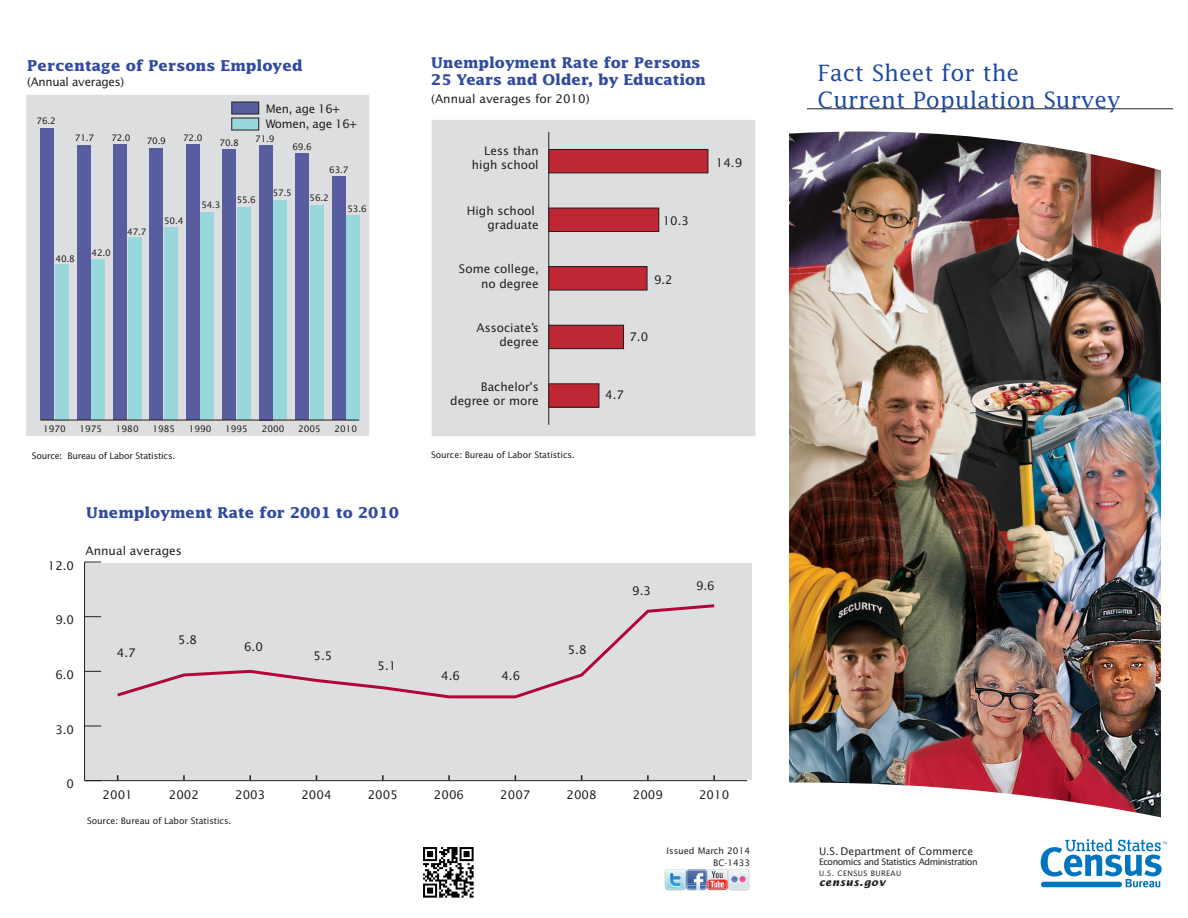
<style>
.page{position:relative;width:1188px;height:918px;background:#fff}
.page>*{position:absolute;margin:0;border:0;box-sizing:border-box;transform-origin:0 0}
.t1{font:22.5px/27px "Lucida";color:#204aa0}
.t2{font:700 15px "Lucida";color:#314b9f}
.t3{font:700 14.85px/17.9px "Lucida";color:#314b9f}
.t4{font:11.85px/14.2px "Lucida Sans";color:#231f20;text-align:right}
.t5{font:11.7px/15px "Lucida Sans";letter-spacing:-.025em;color:#231f20}
.t6{font:10.5px "Lucida Sans";color:#231f20}
.t7{font:italic 700 10.5px "Lucida Sans";letter-spacing:.05em;color:#231f20}
.t8{font:9px "Lucida Sans";letter-spacing:-.025em;color:#231f20}
.t9{font:9px "Lucida Sans";letter-spacing:-.05em;color:#231f20}
.t10{font:9px "Lucida Sans";color:#231f20}
.t11{font:8.85px "Lucida Sans";letter-spacing:-.01em;color:#231f20}
.t12{font:7.5px "Lucida Sans";letter-spacing:.05em;color:#231f20}
</style>
<div class="page">
<hr style="left:807px;top:109px;width:366px;height:1px;background:#231f20">
<div style="left:25px;top:94px;width:345px;height:343px;background:#dddee0"></div>
<div style="left:25px;top:93px;width:346px;height:345px;border:2px solid #fff"></div>
<div style="left:232px;top:102px;width:27px;height:12px;background:#585da0"></div>
<div style="left:231px;top:102px;width:28px;height:12px;border:1px solid #231f20"></div>
<div style="left:232px;top:118px;width:27px;height:12px;background:#98d7dc"></div>
<div style="left:231px;top:118px;width:28px;height:12px;border:1px solid #231f20"></div>
<div style="left:55px;top:264px;width:13px;height:156px;background:#98d7dc"></div>
<div style="left:92px;top:259px;width:13px;height:161px;background:#98d7dc"></div>
<div style="left:128px;top:238px;width:13px;height:182px;background:#98d7dc"></div>
<div style="left:165px;top:227px;width:13px;height:193px;background:#98d7dc"></div>
<div style="left:201px;top:212px;width:13px;height:208px;background:#98d7dc"></div>
<div style="left:237px;top:207px;width:13px;height:213px;background:#98d7dc"></div>
<div style="left:274px;top:200px;width:13px;height:220px;background:#98d7dc"></div>
<div style="left:310px;top:205px;width:13px;height:215px;background:#98d7dc"></div>
<div style="left:347px;top:215px;width:13px;height:205px;background:#98d7dc"></div>
<div style="left:41px;top:129px;width:13px;height:291px;background:#585da0"></div>
<div style="left:77px;top:146px;width:13px;height:274px;background:#585da0"></div>
<div style="left:114px;top:145px;width:13px;height:275px;background:#585da0"></div>
<div style="left:150px;top:149px;width:13px;height:271px;background:#585da0"></div>
<div style="left:186px;top:145px;width:13px;height:275px;background:#585da0"></div>
<div style="left:223px;top:149px;width:13px;height:271px;background:#585da0"></div>
<div style="left:259px;top:145px;width:13px;height:275px;background:#585da0"></div>
<div style="left:296px;top:154px;width:13px;height:266px;background:#585da0"></div>
<div style="left:332px;top:176px;width:13px;height:244px;background:#585da0"></div>
<hr style="left:41px;top:420px;width:318px;height:1px;background:#251a05">
<div style="left:431px;top:119px;width:325px;height:318px;background:#dddee0"></div>
<div style="left:430px;top:119px;width:327px;height:318px;border:1px solid #fff"></div>
<hr style="left:548px;top:132px;width:1px;height:293px;background:#231f20">
<div style="left:549px;top:149px;width:159px;height:24px;background:#be2734"></div>
<div style="left:548px;top:149px;width:160px;height:24px;border:1px solid #231f20"></div>
<div style="left:549px;top:208px;width:110px;height:23px;background:#be2734"></div>
<div style="left:548px;top:208px;width:111px;height:24px;border:1px solid #231f20"></div>
<div style="left:549px;top:267px;width:98px;height:23px;background:#be2734"></div>
<div style="left:548px;top:266px;width:99px;height:24px;border:1px solid #231f20"></div>
<div style="left:549px;top:325px;width:75px;height:24px;background:#be2734"></div>
<div style="left:548px;top:325px;width:76px;height:24px;border:1px solid #231f20"></div>
<div style="left:549px;top:384px;width:50px;height:23px;background:#be2734"></div>
<div style="left:548px;top:383px;width:51px;height:25px;border:1px solid #231f20"></div>
<div style="left:86px;top:563px;width:666px;height:217px;background:#dddee0"></div>
<hr style="left:85px;top:780px;width:662px;height:1px;background:#231f20">
<svg style="left:183px;top:775px;width:2px;height:6px"></svg>
<svg style="left:249px;top:775px;width:2px;height:6px"></svg>
<svg style="left:382px;top:775px;width:2px;height:6px"></svg>
<svg style="left:448px;top:775px;width:2px;height:6px"></svg>
<svg style="left:647px;top:775px;width:2px;height:6px"></svg>
<svg style="left:713px;top:775px;width:2px;height:6px"></svg>
<hr style="left:84px;top:562px;width:1px;height:219px;background:#231f20">
<svg style="left:85px;top:726px;width:16px;height:1px"></svg>
<svg style="left:85px;top:671px;width:16px;height:1px"></svg>
<svg style="left:85px;top:616px;width:16px;height:1px"></svg>
<svg style="left:85px;top:562px;width:16px;height:1px"></svg>
<svg style="left:117px;top:604px;width:597px;height:94px"></svg>
<svg style="left:1041px;top:839px;width:126px;height:48px"></svg>
<img style="left:789px;top:132px;width:372px;height:685px">
<img style="left:423px;top:847px;width:51px;height:51px">
<svg style="left:665px;top:869px;width:84px;height:21px;background:#b6b9ca"></svg>
<p class="t2" style="left:27px;top:57px;width:277px">Percentage of Persons Employed</p>
<p class="t5" style="left:27px;top:75px;width:98px">(Annual averages)</p>
<p class="t8" style="left:37px;top:116px;width:21px">76.2</p>
<p class="t8" style="left:75px;top:133px;width:21px">71.7</p>
<p class="t8" style="left:111px;top:132px;width:21px">72.0</p>
<p class="t8" style="left:147px;top:136px;width:21px">70.9</p>
<p class="t8" style="left:183px;top:133px;width:21px">72.0</p>
<p class="t8" style="left:220px;top:137px;width:21px">70.8</p>
<p class="t5" style="left:266px;top:102px;width:93px">Men, age 16+<br>Women, age 16+</p>
<p class="t8" style="left:255px;top:133px;width:21px">71.9</p>
<p class="t8" style="left:293px;top:142px;width:21px">69.6</p>
<p class="t8" style="left:329px;top:165px;width:21px">63.7</p>
<p class="t8" style="left:56px;top:253px;width:21px">40.8</p>
<p class="t8" style="left:92px;top:248px;width:21px">42.0</p>
<p class="t8" style="left:127px;top:226px;width:21px">47.7</p>
<p class="t8" style="left:164px;top:215px;width:21px">50.4</p>
<p class="t8" style="left:201px;top:200px;width:21px">54.3</p>
<p class="t8" style="left:237px;top:194px;width:21px">55.6</p>
<p class="t8" style="left:273px;top:188px;width:21px">57.5</p>
<p class="t8" style="left:310px;top:192px;width:21px">56.2</p>
<p class="t8" style="left:347px;top:204px;width:21px">53.6</p>
<p class="t8" style="left:43px;top:423px;width:24px">1970</p>
<p class="t8" style="left:80px;top:423px;width:24px">1975</p>
<p class="t8" style="left:116px;top:423px;width:24px">1980</p>
<p class="t8" style="left:152px;top:423px;width:24px">1985</p>
<p class="t8" style="left:189px;top:423px;width:24px">1990</p>
<p class="t8" style="left:225px;top:423px;width:24px">1995</p>
<p class="t8" style="left:262px;top:423px;width:24px">2000</p>
<p class="t8" style="left:298px;top:423px;width:24px">2005</p>
<p class="t8" style="left:335px;top:423px;width:24px">2010</p>
<p class="t8" style="left:32px;top:450px;width:145px">Source: Bureau of Labor Statistics.</p>
<p class="t3" style="left:86px;top:503px;width:314px">Unemployment Rate for 2001 to 2010</p>
<p class="t4" style="left:48px;top:559px;width:28px">12.0</p>
<p class="t4" style="left:85px;top:544px;width:98px">Annual averages</p>
<p class="t4" style="left:55px;top:613px;width:20px">9.0</p>
<p class="t4" style="left:55px;top:668px;width:20px">6.0</p>
<p class="t4" style="left:117px;top:646px;width:21px">4.7</p>
<p class="t4" style="left:178px;top:633px;width:20px">5.8</p>
<p class="t4" style="left:55px;top:722px;width:20px">3.0</p>
<p class="t4" style="left:67px;top:777px;width:9px">0</p>
<p class="t4" style="left:244px;top:640px;width:20px">6.0</p>
<p class="t4" style="left:314px;top:649px;width:20px">5.5</p>
<p class="t4" style="left:378px;top:659px;width:20px">5.1</p>
<p class="t3" style="left:431px;top:53px;width:276px">Unemployment Rate for Persons<br>25 Years and Older, by Education</p>
<p class="t4" style="left:431px;top:92px;width:160px">(Annual averages for 2010)</p>
<p class="t4" style="left:472px;top:144px;width:68px">Less than high school</p>
<p class="t4" style="left:488px;top:204px;width:53px;text-align:left;text-indent:-21px">High school graduate</p>
<p class="t4" style="left:459px;top:262px;width:81px">Some college, no degree</p>
<p class="t4" style="left:477px;top:321px;width:64px">Associate’s degree</p>
<p class="t4" style="left:450px;top:379px;width:90px">Bachelor's degree or more</p>
<p class="t4" style="left:663px;top:214px;width:28px">10.3</p>
<p class="t4" style="left:654px;top:273px;width:20px">9.2</p>
<p class="t4" style="left:629px;top:330px;width:20px">7.0</p>
<p class="t4" style="left:605px;top:388px;width:20px">4.7</p>
<p class="t11" style="left:431px;top:450px;width:145px">Source: Bureau of Labor Statistics.</p>
<p class="t4" style="left:716px;top:156px;width:28px">14.9</p>
<p class="t4" style="left:441px;top:669px;width:20px">4.6</p>
<p class="t4" style="left:501px;top:669px;width:20px">4.6</p>
<p class="t4" style="left:568px;top:643px;width:20px">5.8</p>
<p class="t4" style="left:632px;top:584px;width:20px">9.3</p>
<p class="t4" style="left:696px;top:579px;width:20px">9.6</p>
<p class="t4" style="left:103px;top:788px;width:32px">2001</p>
<p class="t4" style="left:169px;top:788px;width:32px">2002</p>
<p class="t4" style="left:235px;top:788px;width:32px">2003</p>
<p class="t4" style="left:301px;top:788px;width:32px">2004</p>
<p class="t4" style="left:368px;top:788px;width:32px">2005</p>
<p class="t4" style="left:434px;top:788px;width:32px">2006</p>
<p class="t4" style="left:500px;top:788px;width:32px">2007</p>
<p class="t4" style="left:567px;top:788px;width:32px">2008</p>
<p class="t4" style="left:633px;top:788px;width:32px">2009</p>
<p class="t4" style="left:699px;top:788px;width:32px">2010</p>
<p class="t8" style="left:87px;top:815px;width:146px">Source: Bureau of Labor Statistics.</p>
<p class="t10" style="left:667px;top:846px;width:85px">Issued March 2014</p>
<p class="t8" style="left:713px;top:857px;width:39px">BC-1433</p>
<p class="t1" style="left:818px;top:59px;width:305px">Fact Sheet for the<br>Current Population Survey</p>
<p class="t6" style="left:819px;top:845px;width:156px">U.S. Department of Commerce</p>
<p class="t9" style="left:819px;top:857px;width:160px">Economics and Statistics Administration</p>
<p class="t12" style="left:819px;top:868px;width:84px">U.S. CENSUS BUREAU</p>
<p class="t7" style="left:819px;top:876px;width:68px">census.gov</p>
</div>
